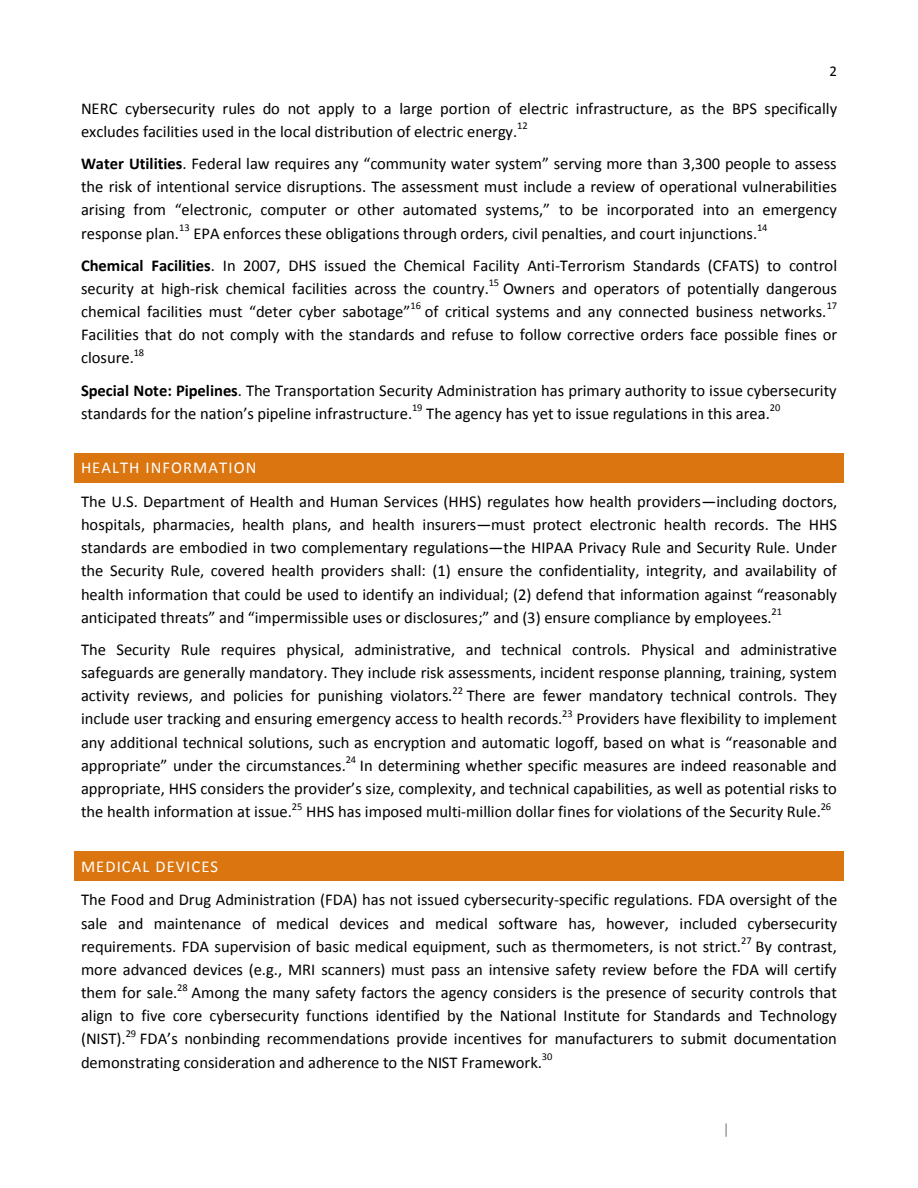
<style>
.page{position:relative;width:918px;height:1188px;background:#fff}
.page>*{position:absolute;margin:0;border:0;box-sizing:border-box;transform-origin:0 0}
.t1{font:16.5px/23.1px "Calibri";color:#000;text-align:justify}
.t2{font:16.5px "Calibri";letter-spacing:.065em;color:#fff}
.t3{font:15px "Calibri";color:#000}
.t4{font:15px "Calibri";color:#808080}
.t5{font:10.5px "Calibri";letter-spacing:-.005em;color:#000}
.s1{font-weight:700}
</style>
<div class="page">
<div style="left:79px;top:458px;width:760px;height:20px;background:#db750f"></div>
<svg style="left:74px;top:453px;width:5px;height:5px"></svg>
<div style="left:79px;top:453px;width:760px;height:5px;background:#db750f"></div>
<svg style="left:839px;top:453px;width:5px;height:5px"></svg>
<svg style="left:74px;top:478px;width:5px;height:4px"></svg>
<hr style="left:79px;top:478px;width:760px;height:4px;background:#db750f">
<svg style="left:839px;top:478px;width:5px;height:4px"></svg>
<div style="left:74px;top:458px;width:5px;height:20px;background:#db750f"></div>
<div style="left:839px;top:458px;width:5px;height:20px;background:#db750f"></div>
<div style="left:79px;top:856px;width:760px;height:20px;background:#db750f"></div>
<svg style="left:74px;top:852px;width:5px;height:4px"></svg>
<hr style="left:79px;top:852px;width:760px;height:4px;background:#db750f">
<svg style="left:839px;top:852px;width:5px;height:4px"></svg>
<svg style="left:74px;top:876px;width:5px;height:5px"></svg>
<div style="left:79px;top:876px;width:760px;height:5px;background:#db750f"></div>
<svg style="left:839px;top:876px;width:5px;height:5px"></svg>
<div style="left:74px;top:856px;width:5px;height:20px;background:#db750f"></div>
<div style="left:839px;top:856px;width:5px;height:20px;background:#db750f"></div>
<p class="t3" style="left:830px;top:65px;width:9px">2</p>
<p class="t1" style="left:81px;top:98px;width:758px">NERC cybersecurity rules do not apply to a large portion of electric infrastructure, as the BPS specifically excludes facilities used in the local distribution of electric energy.</p>
<p class="t5" style="left:517px;top:121px;width:12px">12</p>
<p class="t1" style="left:81px;top:153px;width:758px"><span class="s1">Water Utilities</span>. Federal law requires any “community water system” serving more than 3,300 people to assess the risk of intentional service disruptions. The assessment must include a review of operational vulnerabilities arising from “electronic, computer or other automated systems,” to be incorporated into an emergency response plan.</p>
<p class="t5" style="left:179px;top:223px;width:12px">13</p>
<p class="t1" style="left:193px;top:223px;width:565px">EPA enforces these obligations through orders, civil penalties, and court injunctions.</p>
<p class="t5" style="left:757px;top:223px;width:12px">14</p>
<p class="t1" style="left:81px;top:255px;width:758px"><span class="s1">Chemical Facilities</span>. In 2007, DHS issued the Chemical Facility Anti-Terrorism Standards (CFATS) to control security at high-risk chemical facilities across the country.</p>
<p class="t5" style="left:489px;top:278px;width:12px">15</p>
<p class="t1" style="left:503px;top:278px;width:335px">Owners and operators of potentially dangerous</p>
<p class="t1" style="left:81px;top:301px;width:331px">chemical facilities must “deter cyber sabotage”</p>
<p class="t5" style="left:410px;top:302px;width:12px">16</p>
<p class="t1" style="left:425px;top:301px;width:403px">of critical systems and any connected business networks.</p>
<p class="t5" style="left:827px;top:302px;width:12px">17</p>
<p class="t1" style="left:81px;top:324px;width:758px">Facilities that do not comply with the standards and refuse to follow corrective orders face possible fines or closure.</p>
<p class="t5" style="left:134px;top:348px;width:12px">18</p>
<p class="t1" style="left:81px;top:380px;width:757px"><span class="s1">Special Note: Pipelines</span>. The Transportation Security Administration has primary authority to issue cybersecurity standards for the nation’s pipeline infrastructure.</p>
<p class="t5" style="left:412px;top:403px;width:12px">19</p>
<p class="t1" style="left:426px;top:403px;width:345px">The agency has yet to issue regulations in this area.</p>
<p class="t5" style="left:770px;top:403px;width:12px">20</p>
<h1 class="t2" style="left:81px;top:461px;width:177px">HEALTH INFORMATION</h1>
<p class="t1" style="left:81px;top:491px;width:758px">The U.S. Department of Health and Human Services (HHS) regulates how health providers—including doctors, hospitals, pharmacies, health plans, and health insurers—must protect electronic health records. The HHS standards are embodied in two complementary regulations—the HIPAA Privacy Rule and Security Rule. Under the Security Rule, covered health providers shall: (1) ensure the confidentiality, integrity, and availability of health information that could be used to identify an individual; (2) defend that information against “reasonably anticipated threats” and “impermissible uses or disclosures;” and (3) ensure compliance by employees.</p>
<p class="t5" style="left:772px;top:607px;width:12px">21</p>
<p class="t1" style="left:81px;top:639px;width:758px">The Security Rule requires physical, administrative, and technical controls. Physical and administrative safeguards are generally mandatory. They include risk assessments, incident response planning, training, system activity reviews, and policies for punishing violators.</p>
<p class="t5" style="left:453px;top:686px;width:12px">22</p>
<p class="t1" style="left:81px;top:685px;width:758px;text-indent:386px">There are fewer mandatory technical controls. They include user tracking and ensuring emergency access to health records.</p>
<p class="t5" style="left:562px;top:709px;width:12px">23</p>
<p class="t1" style="left:81px;top:709px;width:758px;text-indent:495px">Providers have flexibility to implement any additional technical solutions, such as encryption and automatic logoff, based on what is “reasonable and appropriate” under the circumstances.</p>
<p class="t5" style="left:346px;top:755px;width:12px">24</p>
<p class="t1" style="left:81px;top:755px;width:758px;text-indent:279px">In determining whether specific measures are indeed reasonable and appropriate, HHS considers the provider’s size, complexity, and technical capabilities, as well as potential risks to the health information at issue.</p>
<p class="t5" style="left:292px;top:802px;width:12px">25</p>
<p class="t1" style="left:306px;top:801px;width:516px">HHS has imposed multi-million dollar fines for violations of the Security Rule.</p>
<p class="t5" style="left:821px;top:802px;width:12px">26</p>
<h1 class="t2" style="left:81px;top:859px;width:139px">MEDICAL DEVICES</h1>
<p class="t1" style="left:81px;top:890px;width:758px">The Food and Drug Administration (FDA) has not issued cybersecurity-specific regulations. FDA oversight of the sale and maintenance of medical devices and medical software has, however, included cybersecurity requirements. FDA supervision of basic medical equipment, such as thermometers, is not strict.</p>
<p class="t5" style="left:741px;top:936px;width:12px">27</p>
<p class="t1" style="left:81px;top:936px;width:757px;text-indent:674px">By contrast, more advanced devices (e.g., MRI scanners) must pass an intensive safety review before the FDA will certify them for sale.</p>
<p class="t5" style="left:177px;top:983px;width:12px">28</p>
<p class="t1" style="left:81px;top:982px;width:757px;text-indent:111px">Among the many safety factors the agency considers is the presence of security controls that align to five core cybersecurity functions identified by the National Institute for Standards and Technology (NIST).</p>
<p class="t5" style="left:126px;top:1029px;width:12px">29</p>
<p class="t1" style="left:81px;top:1029px;width:757px;text-indent:59px">FDA’s nonbinding recommendations provide incentives for manufacturers to submit documentation demonstrating consideration and adherence to the NIST Framework.</p>
<p class="t5" style="left:542px;top:1052px;width:12px">30</p>
<p class="t4" style="left:723px;top:1123px;width:8px">|</p>
</div>
